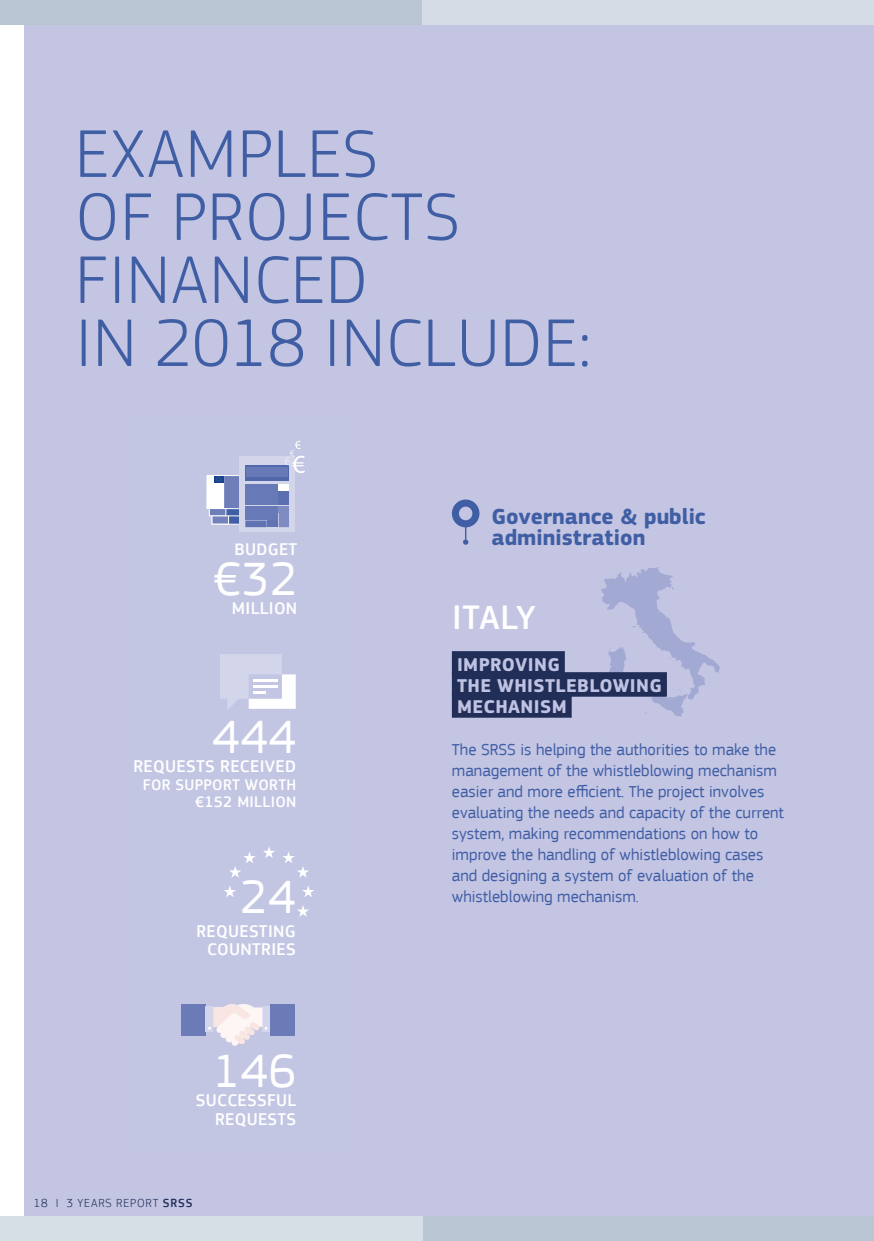
<style>
.page{position:relative;width:874px;height:1241px;background:#fff}
.page>*{position:absolute;margin:0;border:0;box-sizing:border-box;transform-origin:0 0}
.t1{font:300 70px/63px "EC Square Sans Pro";letter-spacing:.02em;color:#405ea4}
.t2{font:49px "EC Square Sans Pro";letter-spacing:.02em;color:#fff}
.t3{font:500 35px "EC Square Sans Pro";color:#fff}
.t4{font:700 22.75px/21px "EC Square Sans Pro";color:#405ea4}
.t5{font:700 19.25px/21px "EC Square Sans Pro";letter-spacing:.02em;color:#bfc2e1}
.t6{font:500 17.5px/19.2px "EC Square Sans Pro";letter-spacing:.02em;color:#fff;text-align:right}
.t7{font:16.62px/21px "EC Square Sans Pro";color:#405ea4}
.t8{font:500 15.75px/17.5px "EC Square Sans Pro";letter-spacing:.02em;color:#fff;text-align:right}
.t9{font:300 12.25px "EC Square Sans Pro";letter-spacing:.07em;color:#202e58}
.s1{font-weight:500}
</style>
<div class="page">
<div style="left:25px;top:0;width:848px;height:1240px;background:#c3c5e3"></div>
<svg style="left:463px;top:527px;width:5px;height:17px"></svg>
<div style="left:451px;top:499px;width:28px;height:28px;border:7px solid #405ea4;border-radius:50%"></div>
<svg style="left:229px;top:516px;width:10px;height:6px"></svg>
<svg style="left:214px;top:516px;width:13px;height:6px"></svg>
<div style="left:212px;top:491px;width:17px;height:33px;border:1px solid #fff"></div>
<svg style="left:226px;top:509px;width:13px;height:5px"></svg>
<div style="left:209px;top:483px;width:17px;height:32px;background:#6e7eb9"></div>
<div style="left:209px;top:482px;width:17px;height:34px;border:1px solid #fff"></div>
<div style="left:207px;top:475px;width:57px;height:34px;background:#6e7eb9"></div>
<div style="left:207px;top:475px;width:58px;height:34px;border:1px solid #fff"></div>
<svg style="left:239px;top:456px;width:55px;height:75px;fill:#d3d5eb"></svg>
<div style="left:245px;top:465px;width:44px;height:15px;background:#5068ab"></div>
<div style="left:246px;top:467px;width:41px;height:10px;background:#6879b7"></div>
<div style="left:245px;top:484px;width:10px;height:6px;background:#6879b7"></div>
<div style="left:256px;top:484px;width:10px;height:6px;background:#6879b7"></div>
<div style="left:267px;top:484px;width:11px;height:6px;background:#6879b7"></div>
<div style="left:278px;top:484px;width:11px;height:6px;background:#fff"></div>
<div style="left:245px;top:491px;width:10px;height:7px;background:#6879b7"></div>
<div style="left:256px;top:491px;width:10px;height:7px;background:#6879b7"></div>
<div style="left:267px;top:491px;width:11px;height:7px;background:#6879b7"></div>
<div style="left:278px;top:491px;width:11px;height:7px;background:#5c70b1"></div>
<div style="left:245px;top:498px;width:10px;height:7px;background:#6879b7"></div>
<div style="left:256px;top:498px;width:10px;height:7px;background:#6879b7"></div>
<div style="left:267px;top:498px;width:11px;height:7px;background:#6879b7"></div>
<div style="left:278px;top:498px;width:11px;height:7px;background:#5c70b1"></div>
<div style="left:245px;top:505px;width:10px;height:7px;background:#6879b7"></div>
<div style="left:256px;top:505px;width:10px;height:7px;background:#6879b7"></div>
<div style="left:267px;top:505px;width:11px;height:7px;background:#6879b7"></div>
<div style="left:278px;top:505px;width:11px;height:7px;background:#808bc2"></div>
<svg style="left:245px;top:520px;width:21px;height:7px"></svg>
<div style="left:267px;top:520px;width:11px;height:7px;background:#6073b3"></div>
<div style="left:245px;top:513px;width:10px;height:6px;background:#6879b7"></div>
<div style="left:256px;top:513px;width:10px;height:6px;background:#6879b7"></div>
<div style="left:267px;top:513px;width:11px;height:6px;background:#6879b7"></div>
<svg style="left:278px;top:513px;width:11px;height:14px"></svg>
<div style="left:207px;top:475px;width:16px;height:33px;background:#fff"></div>
<div style="left:214px;top:476px;width:9px;height:6px;background:#164194"></div>
<svg style="left:216px;top:476px;width:10px;height:21px"></svg>
<svg style="left:284px;top:440px;width:21px;height:33px"></svg>
<div style="left:181px;top:1004px;width:24px;height:12px;background:#6a7bb7"></div>
<div style="left:181px;top:1016px;width:24px;height:19px;background:#6a7bb7"></div>
<div style="left:205px;top:1005px;width:8px;height:15px;background:#d3d5eb"></div>
<div style="left:205px;top:1020px;width:8px;height:10px;background:#d3d5eb"></div>
<div style="left:270px;top:1004px;width:24px;height:12px;background:#6a7bb7"></div>
<div style="left:270px;top:1016px;width:24px;height:19px;background:#6a7bb7"></div>
<div style="left:262px;top:1005px;width:8px;height:15px;background:#d3d5eb"></div>
<div style="left:262px;top:1020px;width:8px;height:10px;background:#d3d5eb"></div>
<svg style="left:208px;top:1004px;width:59px;height:41px"></svg>
<svg style="left:220px;top:654px;width:75px;height:56px"></svg>
<svg style="left:263px;top:847px;width:12px;height:11px"></svg>
<svg style="left:229px;top:852px;width:26px;height:25px"></svg>
<svg style="left:224px;top:886px;width:12px;height:11px"></svg>
<svg style="left:283px;top:852px;width:26px;height:25px"></svg>
<svg style="left:302px;top:886px;width:12px;height:11px"></svg>
<svg style="left:297px;top:906px;width:12px;height:10px"></svg>
<svg style="left:600px;top:567px;width:119px;height:150px"></svg>
<div style="left:422px;top:1215px;width:451px;height:25px;background:#b9c5d2"></div>
<div style="left:0;top:1215px;width:422px;height:25px;background:#d6dee6"></div>
<div style="left:0;top:0;width:422px;height:25px;background:#b9c5d2"></div>
<div style="left:422px;top:0;width:451px;height:25px;background:#d5dce5"></div>
<div style="left:451px;top:651px;width:113px;height:24px;background:#202e58"></div>
<div style="left:451px;top:672px;width:215px;height:24px;background:#202e58"></div>
<div style="left:451px;top:693px;width:120px;height:24px;background:#202e58"></div>
<h1 class="t1" style="left:75px;top:122px;width:517px">EXAMPLES<br>OF PROJECTS<br>FINANCED<br>IN 2018 INCLUDE:</h1>
<p class="t6" style="left:234px;top:539px;width:64px">BUDGET</p>
<h2 class="t2" style="left:213px;top:550px;width:85px">€32</h2>
<p class="t6" style="left:232px;top:599px;width:67px">MILLION</p>
<h2 class="t2" style="left:212px;top:708px;width:85px">444</h2>
<p class="t6" style="left:133px;top:757px;width:164px">REQUESTS RECEIVED</p>
<p class="t8" style="left:143px;top:776px;width:155px">FOR SUPPORT WORTH €152 MILLION</p>
<h2 class="t2" style="left:240px;top:867px;width:57px">24</h2>
<p class="t6" style="left:196px;top:922px;width:101px;line-height:17.5px">REQUESTING<br>COUNTRIES</p>
<h2 class="t2" style="left:212px;top:1041px;width:85px">146</h2>
<p class="t6" style="left:196px;top:1090px;width:102px">SUCCESSFUL<br>REQUESTS</p>
<p class="t9" style="left:34px;top:1195px;width:160px">18 I 3 YEARS REPORT <span class="s1">SRSS</span></p>
<h3 class="t4" style="left:491px;top:506px;width:216px">Governance &amp; public administration</h3>
<h3 class="t3" style="left:452px;top:596px;width:85px">ITALY</h3>
<p class="t5" style="left:457px;top:654px;width:206px">IMPROVING<br>THE WHISTLEBLOWING<br>MECHANISM</p>
<p class="t7" style="left:451px;top:738px;width:333px">The SRSS is helping the authorities to make the management of the whistleblowing mechanism easier and more efficient. The project involves evaluating the needs and capacity of the current system, making recommendations on how to improve the handling of whistleblowing cases and designing a system of evaluation of the whistleblowing mechanism.</p>
</div>
